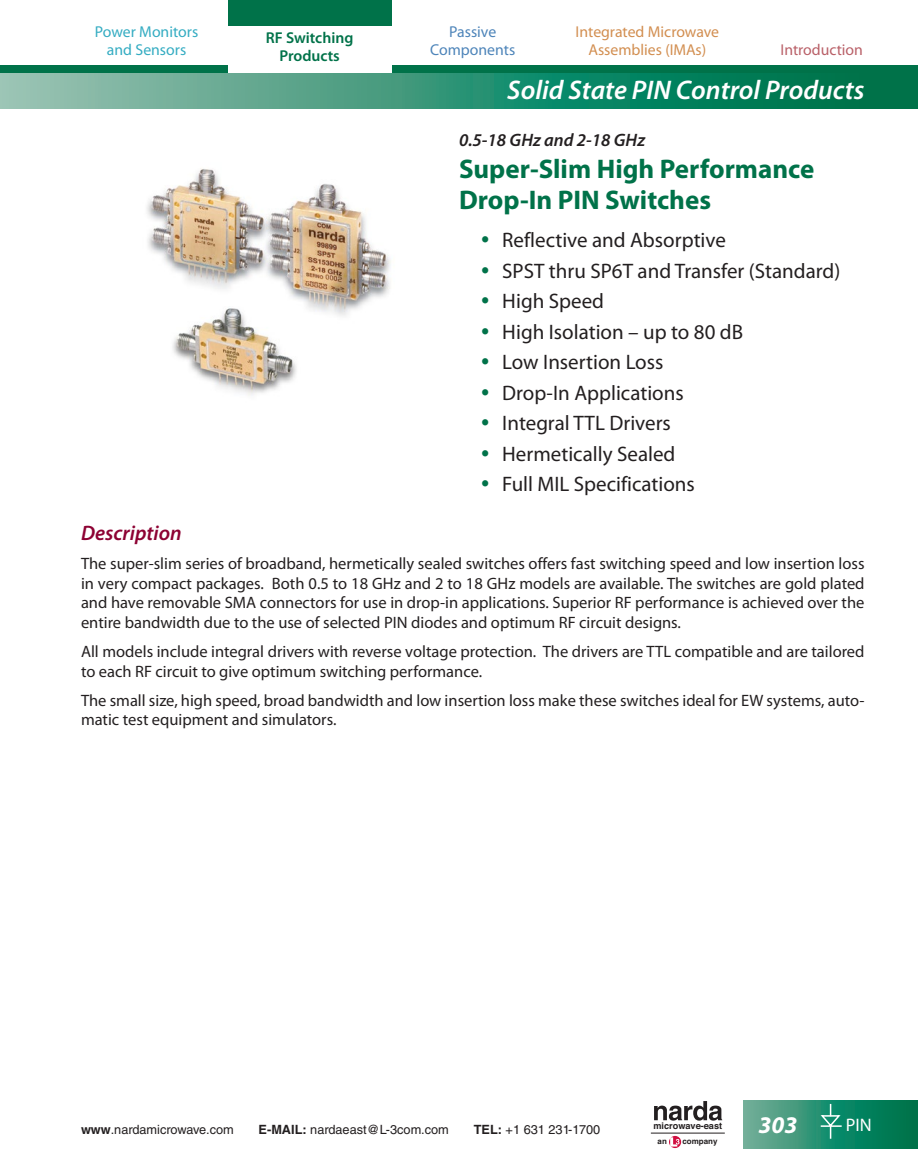
<style>
.page{position:relative;width:918px;height:1175px;background:#fff}
.page>*{position:absolute;margin:0;border:0;box-sizing:border-box;transform-origin:0 0}
.OT-OpenTitle{font:700 27px/31.5px "Myriad Pro";color:#007249}
.HB-HeaderBand{font:italic 600 27px "Myriad Pro";color:#fff}
.FF-FooterFolio{font:italic 700 24px "Myriad Pro";color:#fff}
.t1{font:21px "Myriad Pro";color:#231f20}
.ST1-SubTitles1col{font:italic 600 21px "Myriad Pro";color:#8d0233}
.t2{font:18.15px "Myriad Pro";color:#fff}
.OF-OpenFreq{font:italic 600 18px "Myriad Pro";color:#231f20}
.BT1-BodyText1col{font:16.5px/19.5px "Myriad Pro";color:#231f20}
.t3{font:15.75px/18px "Myriad Pro";color:#d28e50;text-align:center}
.t4{font:15.75px/18px "Myriad Pro";color:#34acc2;text-align:center}
.t5{font:600 15.75px/18px "Myriad Pro";color:#007249;text-align:center}
.t6{font:15.75px/18px "Myriad Pro";color:#4d84b9;text-align:center}
.t7{font:15.75px "Myriad Pro";color:#b96068}
.t8{font:12.75px "Helvetica LT Std";color:#231f20}
.t9{font:700 9.15px "Helvetica";color:#231f20}
.t10{font:700 7.95px "Helvetica";color:#231f20}
.s1{font-weight:700}
</style>
<div class="page">
<svg style="left:0;top:73px;width:918px;height:35px;background:#379578"></svg>
<div style="left:0;top:66px;width:918px;height:7px;background:#007249"></div>
<svg style="left:743px;top:1100px;width:175px;height:48px;background:#288e6e"></svg>
<svg style="left:819px;top:1103px;width:24px;height:35px"></svg>
<hr style="left:651px;top:1132px;width:74px;height:1px;background:#231f20">
<svg style="left:654px;top:1101px;width:68px;height:19px"></svg>
<svg style="left:669px;top:1135px;width:12px;height:13px"></svg>
<svg style="left:670px;top:1137px;width:10px;height:9px"></svg>
<div style="left:228px;top:13px;width:163px;height:60px;background:#fff"></div>
<div style="left:228px;top:0;width:163px;height:26px;background:#007249"></div>
<img style="left:147px;top:168px;width:244px;height:148px">
<img style="left:153px;top:307px;width:148px;height:89px">
<p class="t4" style="left:95px;top:22px;width:105px">Power Monitors and Sensors</p>
<p class="t6" style="left:430px;top:22px;width:87px">Passive<br>Components</p>
<p class="t3" style="left:576px;top:22px;width:145px">Integrated Microwave<br>Assemblies (IMAs)</p>
<p class="t5" style="left:266px;top:28px;width:89px">RF Switching<br>Products</p>
<p class="t7" style="left:780px;top:40px;width:84px">Introduction</p>
<p class="HB-HeaderBand" style="left:507px;top:73px;width:359px">Solid State PIN Control Products</p>
<p class="OF-OpenFreq" style="left:459px;top:129px;width:188px">0.5-18 GHz and 2-18 GHz</p>
<p class="OT-OpenTitle" style="left:459px;top:152px;width:357px">Super-Slim High Performance<br>Drop-In PIN Switches</p>
<p class="t1" style="left:502px;top:227px;width:225px">Reflective and Absorptive</p>
<p class="t1" style="left:502px;top:258px;width:340px">SPST thru SP6T and Transfer (Standard)</p>
<p class="t1" style="left:502px;top:288px;width:103px">High Speed</p>
<p class="t1" style="left:502px;top:319px;width:242px">High Isolation – up to 80 dB</p>
<p class="t1" style="left:502px;top:349px;width:163px">Low Insertion Loss</p>
<p class="t1" style="left:502px;top:380px;width:183px">Drop-In Applications</p>
<p class="t1" style="left:502px;top:410px;width:170px">Integral TTL Drivers</p>
<p class="t1" style="left:502px;top:441px;width:175px">Hermetically Sealed</p>
<p class="t1" style="left:502px;top:471px;width:194px">Full MIL Specifications</p>
<p class="ST1-SubTitles1col" style="left:81px;top:520px;width:102px">Description</p>
<p class="BT1-BodyText1col" style="left:81px;top:554px;width:785px;text-align:justify">The super-slim series of broadband, hermetically sealed switches offers fast switching speed and low insertion loss in very compact packages. Both 0.5 to 18 GHz and 2 to 18 GHz models are available. The switches are gold plated and have removable SMA connectors for use in drop-in applications. Superior RF performance is achieved over the entire bandwidth due to the use of selected PIN diodes and optimum RF circuit designs.</p>
<p class="BT1-BodyText1col" style="left:81px;top:641px;width:785px">All models include integral drivers with reverse voltage protection. The drivers are TTL compatible and are tailored to each RF circuit to give optimum switching performance.</p>
<p class="BT1-BodyText1col" style="left:81px;top:690px;width:785px">The small size, high speed, broad bandwidth and low insertion loss make these switches ideal for EW systems, auto&shy;matic test equipment and simulators.</p>
<p class="t8" style="left:81px;top:1121px;width:154px"><span class="s1">www</span>.nardamicrowave.com</p>
<p class="t8" style="left:259px;top:1121px;width:192px"><span class="s1">E-MAIL:</span> nardaeast@L-3com.com</p>
<p class="t8" style="left:474px;top:1121px;width:128px"><span class="s1">TEL:</span> +1 631 231-1700</p>
<p class="FF-FooterFolio" style="left:759px;top:1109px;width:40px">303</p>
<p class="t9" style="left:653px;top:1118px;width:70px">microwave-east</p>
<p class="t2" style="left:846px;top:1114px;width:27px">PIN</p>
<p class="t10" style="left:658px;top:1135px;width:11px">an</p>
<p class="t10" style="left:682px;top:1135px;width:37px">company</p>
</div>
